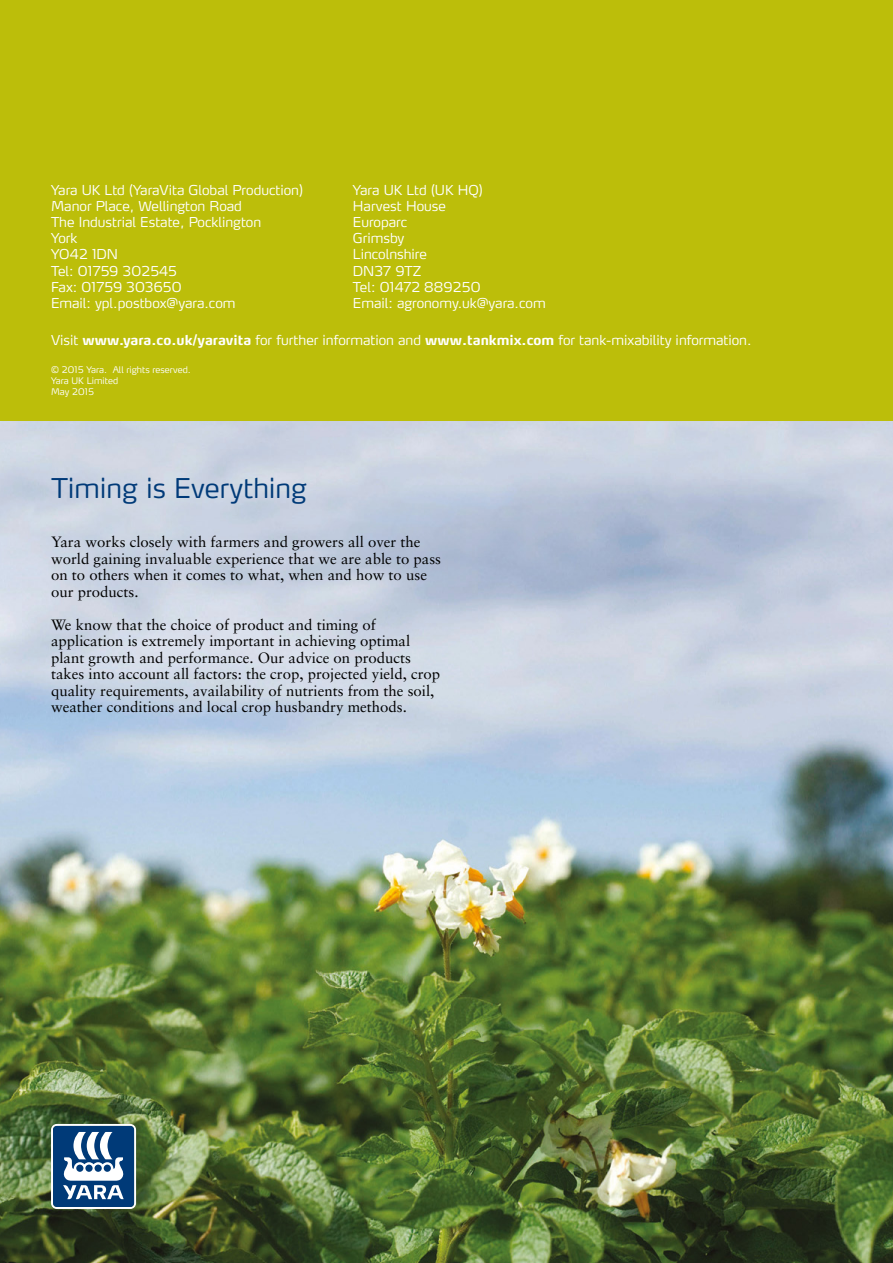
<style>
.page{position:relative;width:893px;height:1263px;background:#fff}
.page>*{position:absolute;margin:0;border:0;box-sizing:border-box;transform-origin:0 0}
.Heading_green_medium{font:300 27px "Yara Max LF";color:#003a78}
.address{font:15px/16.5px "Sabon LT Pro";color:#000}
.t1{font:300 13.5px "Max LF";color:#fff}
.t2{font:300 13.5px "Max LF";letter-spacing:.02em;color:#fff}
.t3{font:300 9px "Yara Max LF";color:#fff}
.s1{font-weight:700}
</style>
<div class="page">
<img style="left:0;top:421px;width:893px;height:842px">
<div style="left:0;top:0;width:893px;height:421px;background:#bcbe0a"></div>
<svg style="left:51px;top:1124px;width:85px;height:85px"></svg>
<p class="t1" style="left:51px;top:181px;width:253px">Yara UK Ltd (YaraVita Global Production)</p>
<p class="t1" style="left:51px;top:197px;width:192px">Manor Place, Wellington Road</p>
<p class="t1" style="left:51px;top:213px;width:212px">The Industrial Estate, Pocklington</p>
<p class="t1" style="left:51px;top:230px;width:28px">York</p>
<p class="t1" style="left:51px;top:246px;width:69px">YO42 1DN</p>
<p class="t1" style="left:51px;top:262px;width:127px">Tel: 01759 302545</p>
<p class="t2" style="left:51px;top:278px;width:132px">Fax: 01759 303650</p>
<p class="t1" style="left:51px;top:294px;width:186px">Email: ypl.postbox@yara.com</p>
<p class="t1" style="left:51px;top:331px;width:702px">Visit <span class="s1">www.yara.co.uk/yaravita</span> for further information and <span class="s1">www.tankmix.com</span> for tank-mixability information.</p>
<p class="t1" style="left:353px;top:181px;width:131px">Yara UK Ltd (UK HQ)</p>
<p class="t1" style="left:353px;top:197px;width:95px">Harvest House</p>
<p class="t1" style="left:353px;top:213px;width:56px">Europarc</p>
<p class="t1" style="left:353px;top:230px;width:53px">Grimsby</p>
<p class="t1" style="left:353px;top:246px;width:76px">Lincolnshire</p>
<p class="t1" style="left:353px;top:262px;width:70px">DN37 9TZ</p>
<p class="t1" style="left:353px;top:278px;width:129px">Tel: 01472 889250</p>
<p class="t1" style="left:353px;top:294px;width:194px">Email: agronomy.uk@yara.com</p>
<p class="t3" style="left:51px;top:364px;width:141px">© 2015 Yara. All rights reserved.</p>
<p class="t3" style="left:51px;top:375px;width:69px">Yara UK Limited</p>
<p class="t3" style="left:51px;top:386px;width:44px">May 2015</p>
<p class="Heading_green_medium" style="left:51px;top:471px;width:257px">Timing is Everything</p>
<p class="address" style="left:51px;top:533px;width:392px">Yara works closely with farmers and growers all over the world gaining invaluable experience that we are able to pass on to others when it comes to what, when and how to use our products.</p>
<p class="address" style="left:51px;top:616px;width:391px">We know that the choice of product and timing of application is extremely important in achieving optimal plant growth and performance. Our advice on products takes into account all factors: the crop, projected yield, crop quality requirements, availability of nutrients from the soil, weather conditions and local crop husbandry methods.</p>
</div>
